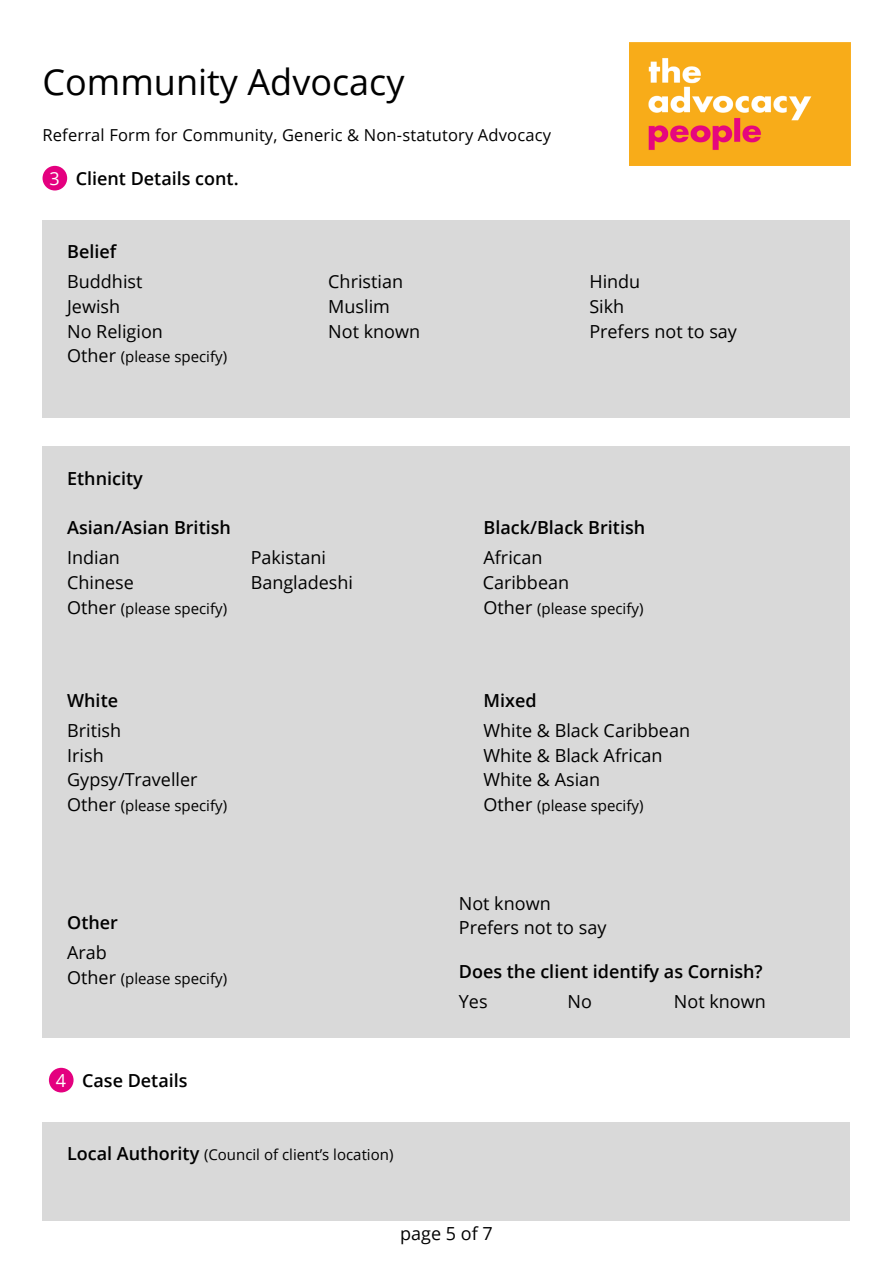
<style>
.page{position:relative;width:893px;height:1263px;background:#fff}
.page>*{position:absolute;margin:0;border:0;box-sizing:border-box;transform-origin:0 0}
.t1{font:36px "Open Sans";color:#000}
.t2{font:18px/24.6px "Open Sans";color:#000}
.t3{font:600 18px "Open Sans";color:#000}
.t4{font:16.5px "Open Sans";letter-spacing:.01em;color:#000}
.t5{font:15px "Open Sans";color:#000}
.s1{font-weight:400;color:#fff}
.s2{font-size:18px}
.s3{font-weight:600;font-size:18px}
</style>
<div class="page">
<img style="left:629px;top:43px;width:221px;height:123px">
<div style="left:43px;top:166px;width:24px;height:24px;background:#e4007f;border-radius:50%"></div>
<div style="left:43px;top:220px;width:807px;height:197px;background:#d9d9d9"></div>
<div style="left:43px;top:446px;width:807px;height:592px;background:#d9d9d9"></div>
<div style="left:49px;top:1068px;width:25px;height:24px;background:#e4007f;border-radius:50%"></div>
<div style="left:43px;top:1122px;width:807px;height:98px;background:#d9d9d9"></div>
<h1 class="t1" style="left:43px;top:57px;width:364px">Community Advocacy</h1>
<p class="t4" style="left:43px;top:124px;width:510px">Referral Form for Community, Generic &amp; Non-statutory Advocacy</p>
<p class="t3" style="left:49px;top:166px;width:191px"><span class="s1">3</span> Client Details cont.</p>
<p class="t3" style="left:67px;top:239px;width:51px">Belief</p>
<p class="t2" style="left:67px;top:269px;width:77px">Buddhist</p>
<p class="t2" style="left:67px;top:318px;width:97px">No Religion</p>
<p class="t2" style="left:328px;top:318px;width:93px">Not known</p>
<p class="t2" style="left:589px;top:318px;width:149px">Prefers not to say</p>
<p class="t2" style="left:328px;top:269px;width:76px">Christian<br>Muslim</p>
<p class="t2" style="left:589px;top:269px;width:52px">Hindu<br>Sikh</p>
<p class="t2" style="left:67px;top:294px;width:55px">Jewish</p>
<p class="t5" style="left:67px;top:347px;width:161px"><span class="s2">Other</span> (please specify)</p>
<p class="t3" style="left:67px;top:466px;width:77px">Ethnicity</p>
<p class="t3" style="left:67px;top:515px;width:165px">Asian/Asian British</p>
<p class="t3" style="left:483px;top:515px;width:163px">Black/Black British</p>
<p class="t2" style="left:67px;top:545px;width:68px">Indian<br>Chinese</p>
<p class="t2" style="left:251px;top:545px;width:104px">Pakistani<br>Bangladeshi</p>
<p class="t2" style="left:483px;top:545px;width:88px">African<br>Caribbean</p>
<p class="t5" style="left:67px;top:598px;width:161px"><span class="s2">Other</span> (please specify)</p>
<p class="t5" style="left:483px;top:598px;width:161px"><span class="s2">Other</span> (please specify)</p>
<p class="t3" style="left:67px;top:688px;width:52px">White</p>
<p class="t3" style="left:483px;top:688px;width:55px">Mixed</p>
<p class="t2" style="left:67px;top:718px;width:132px">British<br>Irish<br>Gypsy/Traveller</p>
<p class="t2" style="left:483px;top:718px;width:208px">White &amp; Black Caribbean<br>White &amp; Black African<br>White &amp; Asian</p>
<p class="t5" style="left:67px;top:795px;width:161px"><span class="s2">Other</span> (please specify)</p>
<p class="t5" style="left:483px;top:795px;width:161px"><span class="s2">Other</span> (please specify)</p>
<p class="t3" style="left:67px;top:910px;width:52px">Other</p>
<p class="t2" style="left:67px;top:940px;width:41px">Arab</p>
<p class="t5" style="left:67px;top:968px;width:161px"><span class="s2">Other</span> (please specify)</p>
<p class="t2" style="left:459px;top:890px;width:149px">Not known<br>Prefers not to say</p>
<p class="t3" style="left:459px;top:959px;width:305px">Does the client identify as Cornish?</p>
<p class="t2" style="left:459px;top:989px;width:30px">Yes</p>
<p class="t2" style="left:567px;top:989px;width:26px">No</p>
<p class="t2" style="left:674px;top:989px;width:93px">Not known</p>
<p class="t3" style="left:56px;top:1068px;width:133px"><span class="s1">4</span> Case Details</p>
<p class="t5" style="left:67px;top:1144px;width:328px"><span class="s3">Local Authority</span> (Council of client’s location)</p>
<p class="t2" style="left:400px;top:1220px;width:94px">page 5 of 7</p>
</div>
